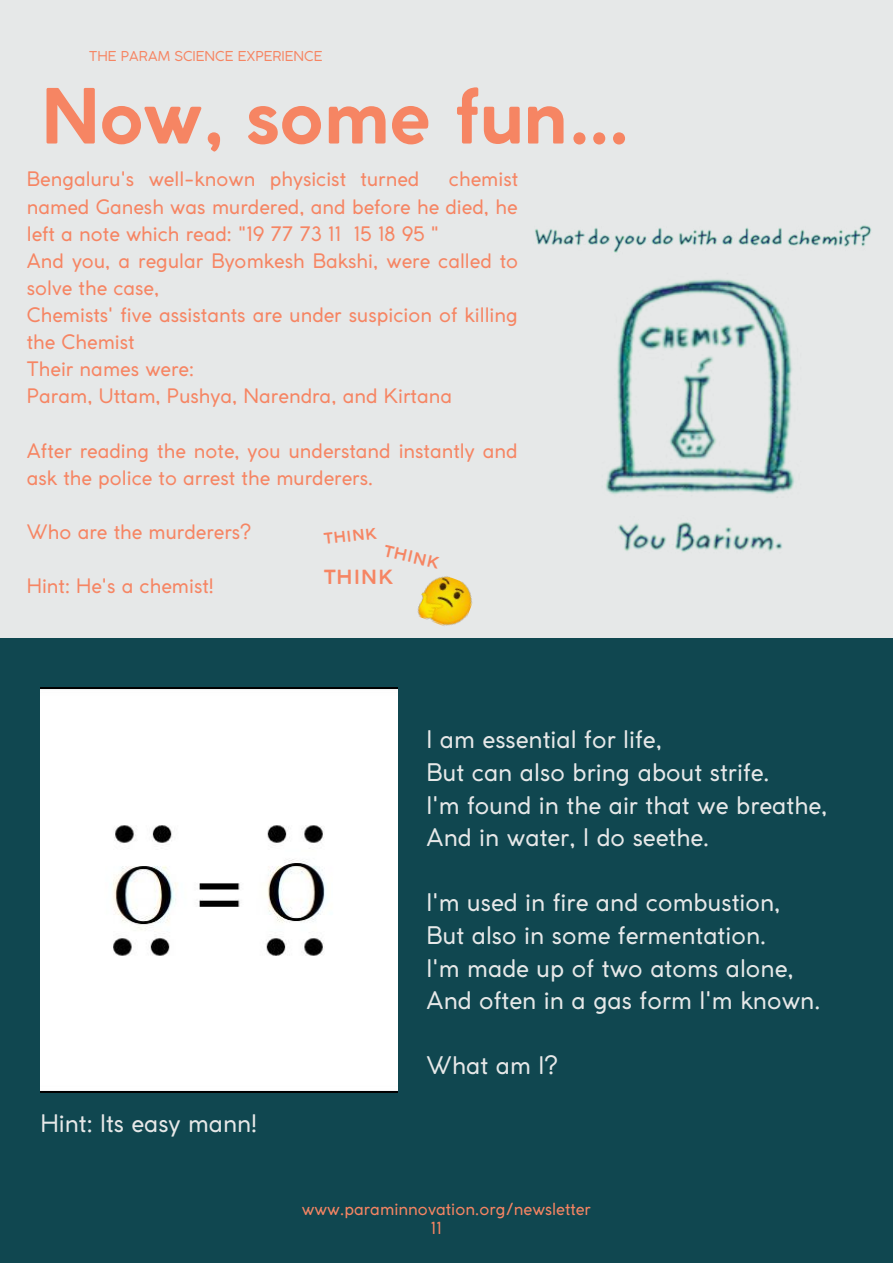
<style>
.page{position:relative;width:893px;height:1264px;background:#fff}
.page>*{position:absolute;margin:0;border:0;box-sizing:border-box;transform-origin:0 0}
.t1{font:700 75px "Coco Gothic";color:#f68563}
.t2{font:29.1px "Coco Gothic Small Caps";letter-spacing:-.005em;color:#f68563}
.t3{font:24px/32.5px "Coco Gothic";color:#e6e8e8}
.t4{font:23.85px "Coco Gothic";color:#e6e8e8}
.t5{font:23.7px "Coco Gothic Small Caps";color:#f68563}
.t6{font:22.35px "Coco Gothic Small Caps";color:#f68563}
.t7{font:19.65px/27.2px "Coco Gothic";color:#f68563}
.t8{font:16.5px "Coco Gothic";color:#f68563}
.t9{font:13.5px "Coco Gothic";color:#f68563}
</style>
<div class="page">
<div style="left:0;top:0;width:892px;height:1262px;background:#e6e8e8"></div>
<div style="left:0;top:638px;width:892px;height:624px;background:#104750"></div>
<div style="left:40px;top:688px;width:357px;height:404px;background:#fff"></div>
<img style="left:417px;top:576px;width:56px;height:50px">
<img style="left:535px;top:225px;width:337px;height:28px">
<img style="left:617px;top:522px;width:165px;height:30px">
<img style="left:606px;top:279px;width:189px;height:215px">
<p class="t9" style="left:89px;top:51px;width:235px">THE PARAM SCIENCE EXPERIENCE</p>
<h1 class="t1" style="left:40px;top:88px;width:589px">Now, some fun...</h1>
<p class="t7" style="left:27px;top:167px;width:394px">Bengaluru's well-known physicist turned</p>
<p class="t7" style="left:27px;top:167px;width:493px;text-indent:422px">chemist named Ganesh was murdered, and before he died, he left a note which read: "19 77 73 11 15 18 95 "<br>And you, a regular Byomkesh Bakshi, were called to solve the case,<br>Chemists' five assistants are under suspicion of killing the Chemist<br>Their names were:<br>Param, Uttam, Pushya, Narendra, and Kirtana</p>
<p class="t7" style="left:27px;top:439px;width:492px">After reading the note, you understand instantly and ask the police to arrest the murderers.</p>
<p class="t7" style="left:27px;top:520px;width:226px">Who are the murderers?</p>
<p class="t7" style="left:27px;top:574px;width:188px">Hint: He's a chemist!</p>
<p class="t6" style="left:322px;top:527px;width:55px;rotate:-6deg">think</p>
<p class="t5" style="left:386px;top:539px;width:58px;rotate:13deg">think</p>
<h2 class="t2" style="left:324px;top:562px;width:71px">think</h2>
<p class="t3" style="left:426px;top:725px;width:402px">I am essential for life,<br>But can also bring about strife.<br>I'm found in the air that we breathe,<br>And in water, I do seethe.</p>
<p class="t3" style="left:426px;top:888px;width:396px">I'm used in fire and combustion,<br>But also in some fermentation.<br>I'm made up of two atoms alone,<br>And often in a gas form I'm known.</p>
<p class="t4" style="left:40px;top:1114px;width:218px">Hint: Its easy mann!</p>
<p class="t3" style="left:426px;top:1051px;width:133px">What am I?</p>
<p class="t8" style="left:302px;top:1202px;width:290px">www.paraminnovation.org/newsletter</p>
<p class="t8" style="left:430px;top:1221px;width:13px">11</p>
</div>
